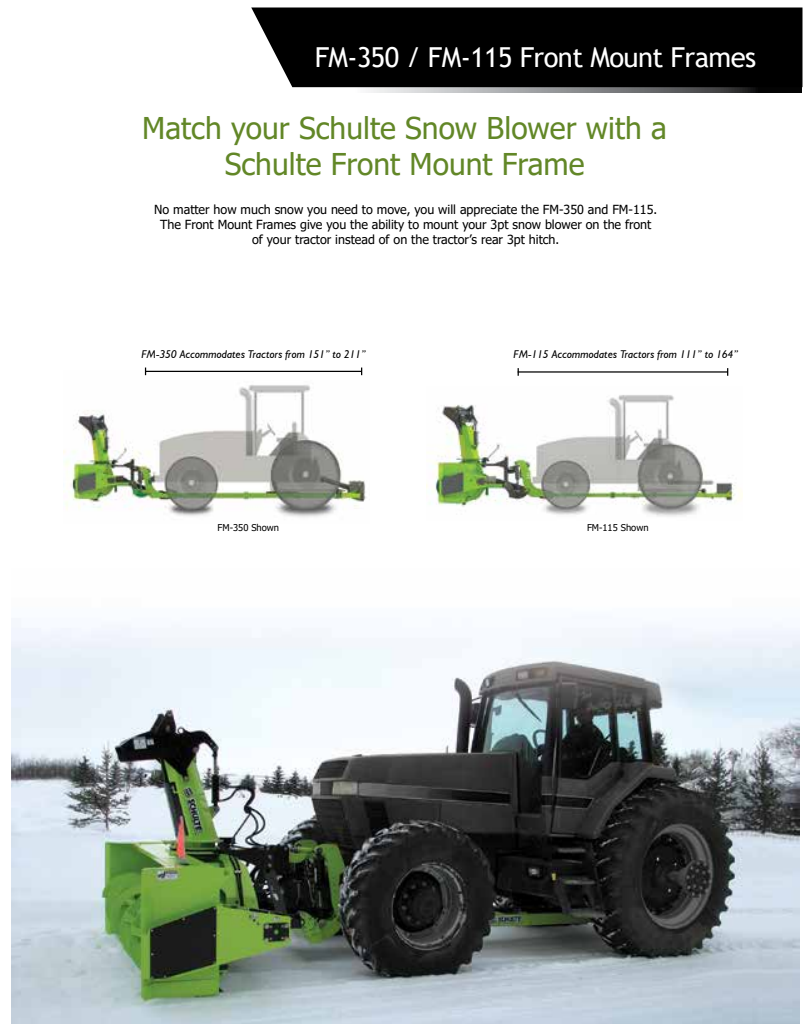
<style>
.page{position:relative;width:810px;height:1035px;background:#fff}
.page>*{position:absolute;margin:0;border:0;box-sizing:border-box;transform-origin:0 0}
.t1{font:30px/36px "Tahoma";color:#628727;text-align:center}
.t2{font:27.5px "Trebuchet MS";letter-spacing:-.02em;color:#fff}
.t3{font:12.5px/15px "Tahoma";color:#000;text-align:center}
.t4{font:italic 11.25px "Humanist 521 BT";color:#000}
.t5{font:9.38px "Tahoma";color:#000}
</style>
<div class="page">
<svg style="left:292px;top:87px;width:510px;height:5px;background:#8e8f90"></svg>
<div style="left:251px;top:8px;width:551px;height:79px;background:#000"></div>
<img style="left:12px;top:618px;width:787px;height:405px">
<img style="left:427px;top:395px;width:316px;height:122px">
<img style="left:64px;top:371px;width:303px;height:147px">
<hr style="left:145px;top:371px;width:217px;height:1px;background:#000">
<hr style="left:518px;top:371px;width:210px;height:2px;background:#000">
<h2 class="t2" style="left:315px;top:40px;width:443px">FM-350 / FM-115 Front Mount Frames</h2>
<h1 class="t1" style="left:142px;top:112px;width:526px">Match your Schulte Snow Blower with a<br>Schulte Front Mount Frame</h1>
<p class="t3" style="left:154px;top:202px;width:505px">No matter how much snow you need to move, you will appreciate the FM-350 and FM-115.<br>The Front Mount Frames give you the ability to mount your 3pt snow blower on the front of your tractor instead of on the tractor’s rear 3pt hitch.</p>
<p class="t4" style="left:142px;top:347px;width:226px">FM-350 Accommodates Tractors from 151” to 211”</p>
<p class="t4" style="left:514px;top:347px;width:226px">FM-115 Accommodates Tractors from 111” to 164”</p>
<p class="t5" style="left:218px;top:521px;width:63px">FM-350 Shown</p>
<p class="t5" style="left:587px;top:521px;width:63px">FM-115 Shown</p>
</div>
